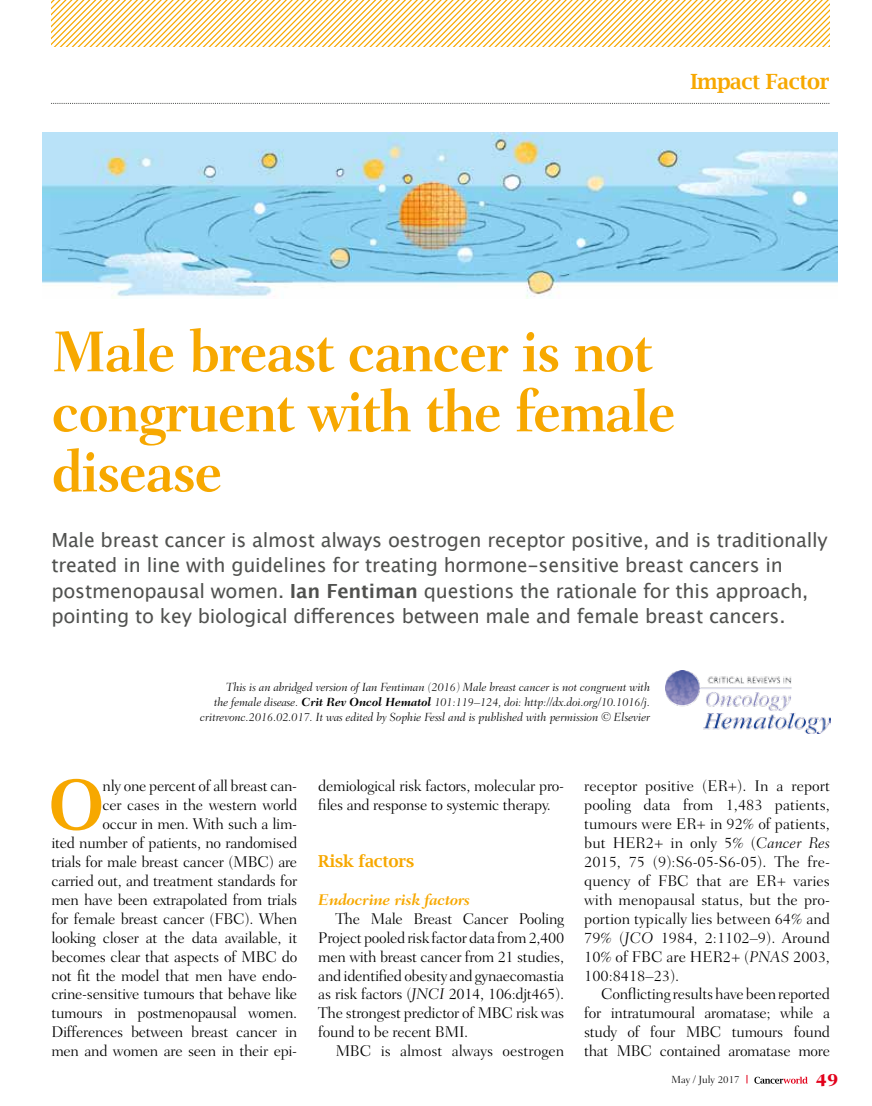
<style>
.page{position:relative;width:872px;height:1106px;background:#fff}
.page>*{position:absolute;margin:0;border:0;box-sizing:border-box;transform-origin:0 0}
.t1{font:600 68.1px "Lucida Bright";color:#f7a800}
.t2{font:700 58.5px/60px "Fairfield LH";letter-spacing:-.03em;color:#f7a800;scale:.94 1}
.t3{font:600 21px "Lucida Bright";letter-spacing:-.025em;color:#f7a800}
.t4{font:19.5px/25.5px "Lucida Grande";letter-spacing:-.01em;color:#50514f}
.t5{font:800 18px "Fairfield LH";color:#e2001a}
.t6{font:600 16.5px "Lucida Bright";letter-spacing:-.02em;color:#f7a800}
.t7{font:300 15.75px/18.9px "Fairfield LH";letter-spacing:-.02em;color:#000;text-align:justify}
.t8{font:300 15.75px "Fairfield LH";color:#000}
.t9{font:italic 700 15.75px "Fairfield LH";letter-spacing:-.02em;color:#f7a800}
.t10{font:italic 300 12px/15px "Fairfield LH";letter-spacing:-.01em;color:#000;text-align:right}
.t11{font:300 10.5px "Fairfield LH";color:#000}
.s1{font-weight:700}
.s2{font-style:italic}
</style>
<div class="page">
<svg style="left:754px;top:1076px;width:53px;height:7px"></svg>
<svg style="left:51px;top:103px;width:778px;height:1px"></svg>
<img style="left:665px;top:671px;width:165px;height:62px">
<svg style="left:51px;top:0;width:778px;height:47px"></svg>
<img style="left:42px;top:133px;width:796px;height:166px">
<h3 class="t3" style="left:690px;top:70px;width:140px">Impact Factor</h3>
<h2 class="t2" style="left:51px;top:322px;width:666px">Male breast cancer is not congruent with the female disease</h2>
<p class="t4" style="left:51px;top:527px;width:778px">Male breast cancer is almost always oestrogen receptor positive, and is traditionally treated in line with guidelines for treating hormone-sensitive breast cancers in postmenopausal women. <span class="s1">Ian Fentiman</span> questions the rationale for this approach, pointing to key biological differences between male and female breast cancers.</p>
<p class="t10" style="left:200px;top:680px;width:451px">This is an abridged version of Ian Fentiman (2016) Male breast cancer is not congruent with<br>the female disease. <span class="s1">Crit Rev Oncol Hematol</span> 101:119–124, doi: http://dx.doi.org/10.1016/j. critrevonc.2016.02.017. It was edited by Sophie Fessl and is published with permission © Elsevier</p>
<h1 class="t1" style="left:49px;top:766px;width:57px">O</h1>
<p class="t7" style="left:51px;top:777px;width:247px;text-align:right">nly one percent of all breast can-<br>cer cases in the western world<br>occur in men. With such a lim-<br>ited number of patients, no randomised trials for male breast cancer (MBC) are carried out, and treatment standards for men have been extrapolated from trials for female breast cancer (FBC). When looking closer at the data available, it becomes clear that aspects of MBC do not fit the model that men have endo&shy;crine-sensitive tumours that behave like tumours in postmenopausal women.<br>Differences between breast cancer in men and women are seen in their epi-</p>
<p class="t7" style="left:318px;top:777px;width:247px">demiological risk factors, molecular pro&shy;files and response to systemic therapy.</p>
<p class="t6" style="left:318px;top:851px;width:97px">Risk factors</p>
<p class="t9" style="left:318px;top:890px;width:153px">Endocrine risk factors</p>
<p class="t7" style="left:318px;top:909px;width:247px;text-indent:17px">The Male Breast Cancer Pooling Project pooled risk factor data from 2,400 men with breast cancer from 21 studies, and identified obesity and gynaecomastia as risk factors (<span class="s2">JNCI</span> 2014, 106:djt465).<br>The strongest predictor of MBC risk was found to be recent BMI.</p>
<p class="t8" style="left:335px;top:1042px;width:230px">MBC is almost always oestrogen</p>
<p class="t7" style="left:584px;top:777px;width:247px">receptor positive (ER+). In a report pooling data from 1,483 patients, tumours were ER+ in 92% of patients, but HER2+ in only 5% (<span class="s2">Cancer Res </span>2015, 75 (9):S6-05-S6-05). The fre&shy;quency of FBC that are ER+ varies with menopausal status, but the pro&shy;portion typically lies between 64% and 79% (<span class="s2">JCO</span> 1984, 2:1102–9). Around 10% of FBC are HER2+ (<span class="s2">PNAS</span> 2003, 100:8418–23).</p>
<p class="t7" style="left:584px;top:984px;width:247px;text-indent:17px">Conflicting results have been reported for intratumoural aromatase; while a study of four MBC tumours found that MBC contained aromatase more</p>
<p class="t11" style="left:671px;top:1073px;width:70px">May / July 2017</p>
<p class="t5" style="left:815px;top:1069px;width:24px">49</p>
</div>
